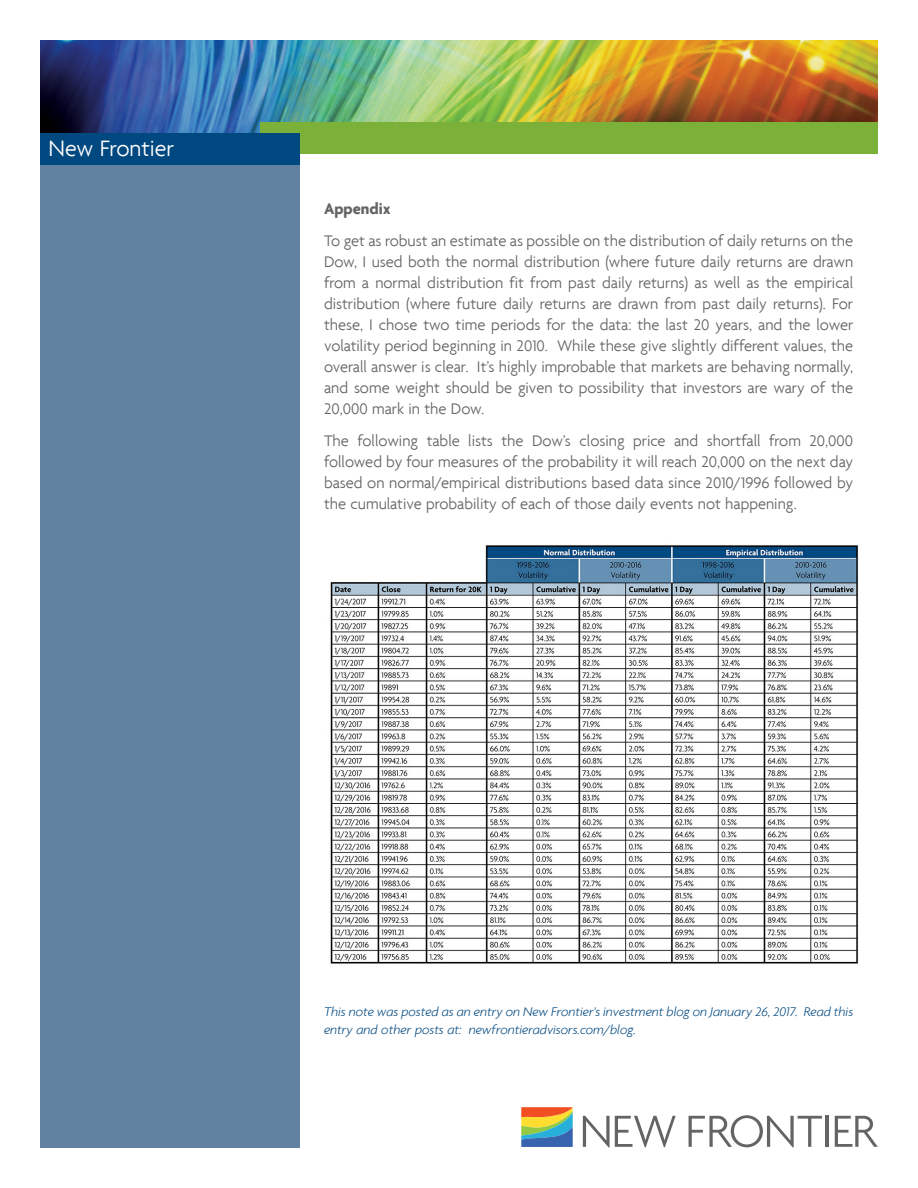
<style>
.page{position:relative;width:918px;height:1188px;background:#fff}
.page>*{position:absolute;margin:0;border:0;box-sizing:border-box;transform-origin:0 0}
.t1{font:300 24px "Agenda";color:#fff}
.t2{font:300 16.5px/21px "Agenda";color:#636466;text-align:justify}
.t3{font:700 16.5px "Agenda";color:#636466}
.t4{font:italic 300 13.5px/18px "Agenda";color:#004880}
</style>
<div class="page">
<div style="left:40px;top:162px;width:260px;height:986px;background:#6082a0"></div>
<svg style="left:583px;top:1116px;width:93px;height:32px"></svg>
<svg style="left:689px;top:1115px;width:133px;height:33px"></svg>
<hr style="left:826px;top:1116px;width:3px;height:31px;background:#636466">
<svg style="left:835px;top:1116px;width:43px;height:31px"></svg>
<svg style="left:521px;top:1108px;width:52px;height:39px;background:#8f9779"></svg>
<img style="left:40px;top:40px;width:838px;height:93px">
<div style="left:260px;top:122px;width:618px;height:32px;background:#7bb138"></div>
<div style="left:40px;top:133px;width:260px;height:32px;background:#004880"></div>
<img style="left:330px;top:545px;width:529px;height:419px">
<h1 class="t1" style="left:48px;top:134px;width:127px">New Frontier</h1>
<p class="t3" style="left:324px;top:199px;width:68px">Appendix</p>
<p class="t2" style="left:324px;top:230px;width:531px">To get as robust an estimate as possible on the distribution of daily returns on the Dow, I used both the normal distribution (where future daily returns are drawn from a normal distribution fit from past daily returns) as well as the empirical distribution (where future daily returns are drawn from past daily returns). For these, I chose two time periods for the data: the last 20 years, and the lower volatility period beginning in 2010. While these give slightly different values, the overall answer is clear. It’s highly improbable that markets are behaving normally, and some weight should be given to possibility that investors are wary of the 20,000 mark in the Dow.</p>
<p class="t2" style="left:324px;top:430px;width:531px">The following table lists the Dow’s closing price and shortfall from 20,000 followed by four measures of the probability it will reach 20,000 on the next day based on normal/empirical distributions based data since 2010/1996 followed by the cumulative probability of each of those daily events not happening.</p>
<p class="t4" style="left:324px;top:1003px;width:531px">This note was posted as an entry on New Frontier's investment blog on January 26, 2017. Read this entry and other posts at: newfrontieradvisors.com/blog.</p>
</div>
